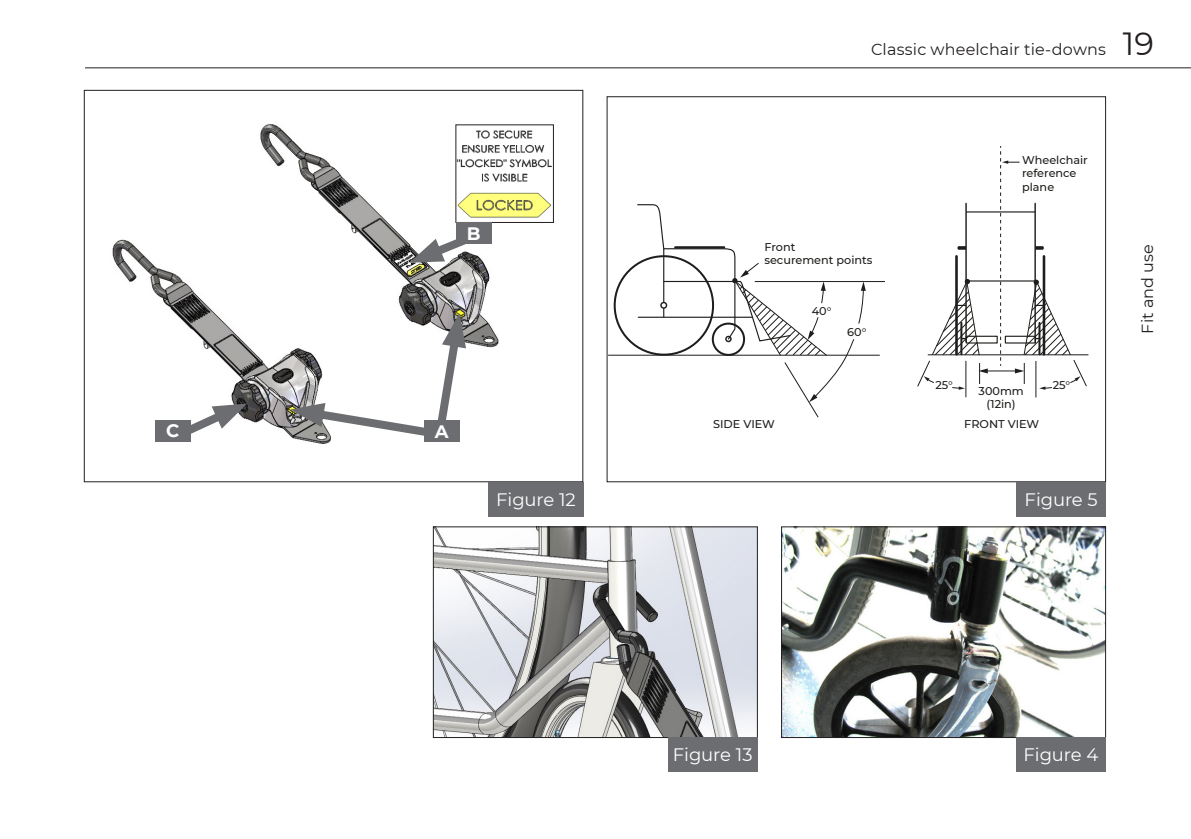
<style>
.page{position:relative;width:1191px;height:839px;background:#fff}
.page>*{position:absolute;margin:0;border:0;box-sizing:border-box;transform-origin:0 0}
.t1{font:32px "Montserrat";color:#231f20}
.EN_copy_bullet_list{font:18px "Montserrat";letter-spacing:-.005em;color:#fff}
.EN_copy_bullet_list-2{font:700 18px "Montserrat";color:#fff}
.t2{font:16px "Montserrat";letter-spacing:.005em;color:#231f20}
.t3{font:500 11.2px/13.6px "Montserrat";color:#1d1d1b}
</style>
<div class="page">
<hr style="left:85px;top:67px;width:1106px;height:1px;background:#231f20">
<img style="left:112px;top:124px;width:442px;height:320px">
<div style="left:488px;top:482px;width:95px;height:34px;background:#6c6d70"></div>
<hr style="left:754px;top:281px;width:131px;height:1px;background:#1d1d1b">
<hr style="left:608px;top:354px;width:271px;height:1px;background:#1d1d1b">
<hr style="left:927px;top:354px;width:161px;height:1px;background:#1d1d1b">
<hr style="left:965px;top:203px;width:1px;height:138px;background:#1d1d1b">
<hr style="left:966px;top:211px;width:69px;height:1px;background:#1d1d1b">
<hr style="left:966px;top:280px;width:69px;height:1px;background:#1d1d1b">
<hr style="left:955px;top:256px;width:2px;height:98px;background:#1d1d1b">
<svg style="left:957px;top:246px;width:9px;height:3px"></svg>
<hr style="left:965px;top:360px;width:1px;height:37px;background:#1d1d1b">
<hr style="left:1035px;top:361px;width:1px;height:36px;background:#1d1d1b">
<hr style="left:986px;top:370px;width:30px;height:1px;background:#1d1d1b">
<div style="left:965px;top:335px;width:32px;height:8px;border:1px solid #1d1d1b"></div>
<svg style="left:636px;top:204px;width:230px;height:214px"></svg>
<svg style="left:917px;top:278px;width:70px;height:111px"></svg>
<svg style="left:1000px;top:146px;width:87px;height:243px"></svg>
<div style="left:1016px;top:482px;width:89px;height:34px;background:#6c6d70"></div>
<img style="left:783px;top:528px;width:320px;height:207px">
<div style="left:781px;top:526px;width:324px;height:211px;border:1px solid #231f20"></div>
<img style="left:435px;top:528px;width:320px;height:207px">
<div style="left:433px;top:526px;width:324px;height:211px;border:1px solid #231f20"></div>
<div style="left:1016px;top:737px;width:89px;height:34px;background:#6c6d70"></div>
<div style="left:668px;top:737px;width:89px;height:34px;background:#6c6d70"></div>
<img style="left:457px;top:126px;width:94px;height:94px">
<svg style="left:409px;top:225px;width:78px;height:40px"></svg>
<div style="left:456px;top:222px;width:35px;height:22px;background:#6c6d70"></div>
<svg style="left:290px;top:313px;width:176px;height:128px"></svg>
<div style="left:424px;top:420px;width:35px;height:21px;background:#6c6d70"></div>
<div style="left:155px;top:419px;width:36px;height:22px;background:#6c6d70"></div>
<svg style="left:177px;top:401px;width:70px;height:40px"></svg>
<p class="EN_copy_bullet_list-2" style="left:467px;top:220px;width:15px">B</p>
<p class="EN_copy_bullet_list-2" style="left:166px;top:417px;width:15px">C</p>
<p class="EN_copy_bullet_list-2" style="left:435px;top:418px;width:15px">A</p>
<p class="EN_copy_bullet_list" style="left:496px;top:486px;width:81px">Figure 12</p>
<h3 class="t2" style="left:871px;top:39px;width:236px">Classic wheelchair tie-downs</h3>
<h1 class="t1" style="left:1123px;top:22px;width:33px">19</h1>
<p class="t3" style="left:764px;top:239px;width:110px">Front<br>securement points</p>
<p class="t3" style="left:811px;top:303px;width:21px">40°</p>
<p class="t3" style="left:847px;top:325px;width:21px">60°</p>
<p class="t3" style="left:1022px;top:153px;width:67px">Wheelchair reference plane</p>
<p class="t3" style="left:935px;top:377px;width:19px">25°</p>
<p class="t3" style="left:1052px;top:377px;width:19px">25°</p>
<p class="t3" style="left:978px;top:383px;width:47px;text-align:center">300mm (12in)</p>
<p class="t3" style="left:713px;top:416px;width:63px">SIDE VIEW</p>
<p class="t3" style="left:964px;top:417px;width:77px">FRONT VIEW</p>
<p class="EN_copy_bullet_list" style="left:1024px;top:486px;width:75px">Figure 5</p>
<h3 class="t2" style="left:1136px;top:333px;width:91px;rotate:-90deg">Fit and use</h3>
<p class="EN_copy_bullet_list" style="left:673px;top:742px;width:81px">Figure 13</p>
<p class="EN_copy_bullet_list" style="left:1023px;top:742px;width:76px">Figure 4</p>
</div>
